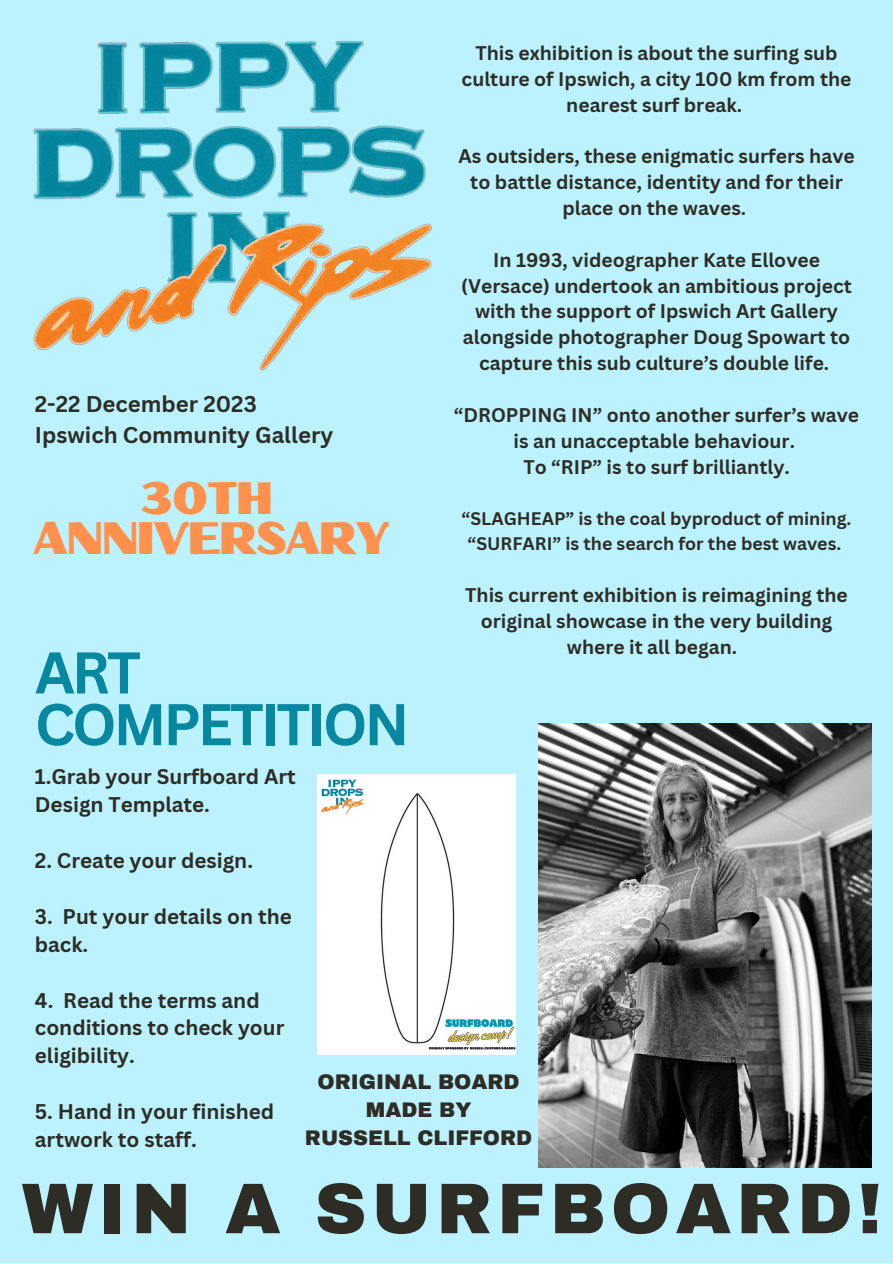
<style>
.page{position:relative;width:893px;height:1264px;background:#fff}
.page>*{position:absolute;margin:0;border:0;box-sizing:border-box;transform-origin:0 0}
.t1{font:900 71.7px "Archivo";letter-spacing:.07em;color:#2e2d25}
.t2{font:700 57.45px "Canva Sans";letter-spacing:-.055em;color:#0888a0}
.t3{font:45.45px "Oilvare Base";letter-spacing:-.055em;color:#ff914d}
.t4{font:700 22.2px "Canva Sans";color:#2e2d25}
.t5{font:700 20.7px/27.9px "Canva Sans";color:#2e2d25}
.t6{font:900 20.7px "Archivo";color:#2e2d25}
.t7{font:700 19.2px/25.8px "Canva Sans";color:#2e2d25;text-align:center}
.t8{font:700 17.7px/24.8px "Canva Sans";color:#2e2d25;text-align:center}
</style>
<div class="page">
<div style="left:0;top:0;width:892px;height:1262px;background:#bbf2fd"></div>
<img style="left:33px;top:41px;width:399px;height:330px">
<img style="left:538px;top:723px;width:333px;height:444px">
<img style="left:318px;top:774px;width:197px;height:280px">
<p class="t7" style="left:461px;top:39px;width:391px">This exhibition is about the surfing sub culture of Ipswich, a city 100 km from the nearest surf break.</p>
<p class="t7" style="left:458px;top:143px;width:398px">As outsiders, these enigmatic surfers have to battle distance, identity and for their place on the waves.</p>
<p class="t7" style="left:461px;top:246px;width:392px">In 1993, videographer Kate Ellovee (Versace) undertook an ambitious project with the support of Ipswich Art Gallery alongside photographer Doug Spowart to capture this sub culture’s double life.</p>
<p class="t7" style="left:454px;top:401px;width:406px">“DROPPING IN” onto another surfer’s wave is an unacceptable behaviour.</p>
<p class="t7" style="left:523px;top:453px;width:268px">To “RIP” is to surf brilliantly.</p>
<p class="t8" style="left:461px;top:506px;width:391px">“SLAGHEAP” is the coal byproduct of mining. “SURFARI” is the search for the best waves.</p>
<p class="t7" style="left:465px;top:581px;width:384px">This current exhibition is reimagining the original showcase in the very building where it all began.</p>
<p class="t4" style="left:35px;top:388px;width:223px">2-22 December 2023</p>
<p class="t4" style="left:35px;top:419px;width:300px">Ipswich Community Gallery</p>
<p class="t3" style="left:139px;top:469px;width:136px">30TH</p>
<p class="t3" style="left:32px;top:510px;width:359px">ANNIVERSARY</p>
<p class="t2" style="left:35px;top:632px;width:107px">ART</p>
<p class="t2" style="left:35px;top:683px;width:376px">COMPETITION</p>
<p class="t5" style="left:35px;top:762px;width:262px">1.Grab your Surfboard Art<br>Design Template.</p>
<p class="t5" style="left:35px;top:846px;width:220px">2. Create your design.</p>
<p class="t5" style="left:35px;top:901px;width:258px">3. Put your details on the back.</p>
<p class="t5" style="left:35px;top:985px;width:251px">4. Read the terms and conditions to check your eligibility.</p>
<p class="t5" style="left:35px;top:1097px;width:241px">5. Hand in your finished artwork to staff.</p>
<p class="t6" style="left:317px;top:1070px;width:203px">ORIGINAL BOARD</p>
<p class="t6" style="left:366px;top:1098px;width:107px">MADE BY</p>
<p class="t6" style="left:305px;top:1126px;width:229px">RUSSELL CLIFFORD</p>
<p class="t1" style="left:22px;top:1170px;width:861px">WIN A SURFBOARD!</p>
</div>
